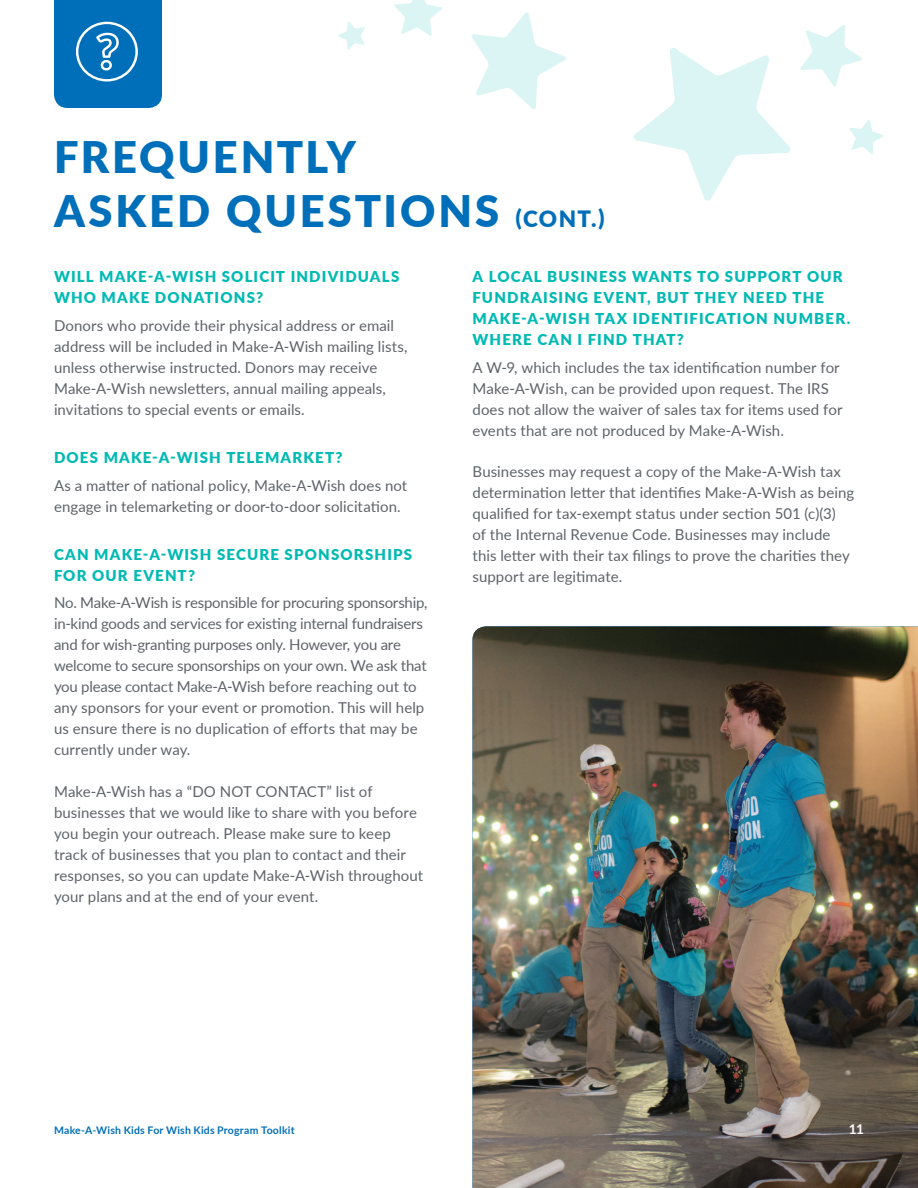
<style>
.page{position:relative;width:918px;height:1188px;background:#fff}
.page>*{position:absolute;margin:0;border:0;box-sizing:border-box;transform-origin:0 0}
.t1{font:900 43.5px/54px "Lato";letter-spacing:.065em;color:#006fba}
.Body{font:15px/21px "Lato";letter-spacing:.005em;color:#5f6369}
.Question{font:900 15px/21px "Lato";letter-spacing:.08em;color:#00bab3}
.Page_Number{font:700 13.5px "Lato";color:#fff}
.t2{font:700 10.5px "Lato";letter-spacing:.02em;color:#006fba}
.s1{font-size:22.5px}
</style>
<div class="page">
<img style="left:472px;top:626px;width:446px;height:562px">
<svg style="left:634px;top:48px;width:157px;height:153px"></svg>
<svg style="left:849px;top:120px;width:34px;height:34px"></svg>
<svg style="left:800px;top:25px;width:62px;height:62px"></svg>
<svg style="left:394px;top:0;width:48px;height:36px"></svg>
<svg style="left:338px;top:22px;width:27px;height:28px"></svg>
<svg style="left:472px;top:12px;width:94px;height:97px"></svg>
<svg style="left:54px;top:0;width:108px;height:108px;background:#1178be"></svg>
<h1 class="t1" style="left:54px;top:129px;width:552px">FREQUENTLY<br>ASKED QUESTIONS <span class="s1">(CONT.)</span></h1>
<p class="Question" style="left:54px;top:266px;width:347px">WILL MAKE-A-WISH SOLICIT INDIVIDUALS<br>WHO MAKE DONATIONS?</p>
<p class="Body" style="left:54px;top:314px;width:355px">Donors who provide their physical address or email address will be included in Make-A-Wish mailing lists, unless otherwise instructed. Donors may receive Make-A-Wish newsletters, annual mailing appeals, invitations to special events or emails.</p>
<p class="Question" style="left:54px;top:446px;width:290px">DOES MAKE-A-WISH TELEMARKET?</p>
<p class="Body" style="left:54px;top:474px;width:355px">As a matter of national policy, Make-A-Wish does not engage in telemarketing or door-to-door solicitation.</p>
<p class="Question" style="left:54px;top:543px;width:360px">CAN MAKE-A-WISH SECURE SPONSORSHIPS<br>FOR OUR EVENT?</p>
<p class="Body" style="left:54px;top:592px;width:375px">No. Make-A-Wish is responsible for procuring sponsorship, in-kind goods and services for existing internal fundraisers and for wish-granting purposes only. However, you are welcome to secure sponsorships on your own. We ask that you please contact Make-A-Wish before reaching out to any sponsors for your event or promotion. This will help us ensure there is no duplication of efforts that may be currently under way.</p>
<p class="Body" style="left:54px;top:780px;width:371px">Make-A-Wish has a “DO NOT CONTACT” list of businesses that we would like to share with you before you begin your outreach. Please make sure to keep track of businesses that you plan to contact and their responses, so you can update Make-A-Wish throughout your plans and at the end of your event.</p>
<p class="Question" style="left:472px;top:266px;width:379px">A LOCAL BUSINESS WANTS TO SUPPORT OUR FUNDRAISING EVENT, BUT THEY NEED THE MAKE-A-WISH TAX IDENTIFICATION NUMBER.<br>WHERE CAN I FIND THAT?</p>
<p class="Body" style="left:472px;top:356px;width:372px">A W-9, which includes the tax identification number for Make-A-Wish, can be provided upon request. The IRS does not allow the waiver of sales tax for items used for events that are not produced by Make-A-Wish.</p>
<p class="Body" style="left:472px;top:461px;width:383px">Businesses may request a copy of the Make-A-Wish tax determination letter that identifies Make-A-Wish as being qualified for tax-exempt status under section 501 (c)(3)<br>of the Internal Revenue Code. Businesses may include this letter with their tax filings to prove the charities they support are legitimate.</p>
<p class="t2" style="left:54px;top:1122px;width:242px">Make-A-Wish Kids For Wish Kids Program Toolkit</p>
<p class="Page_Number" style="left:849px;top:1119px;width:17px">11</p>
</div>
